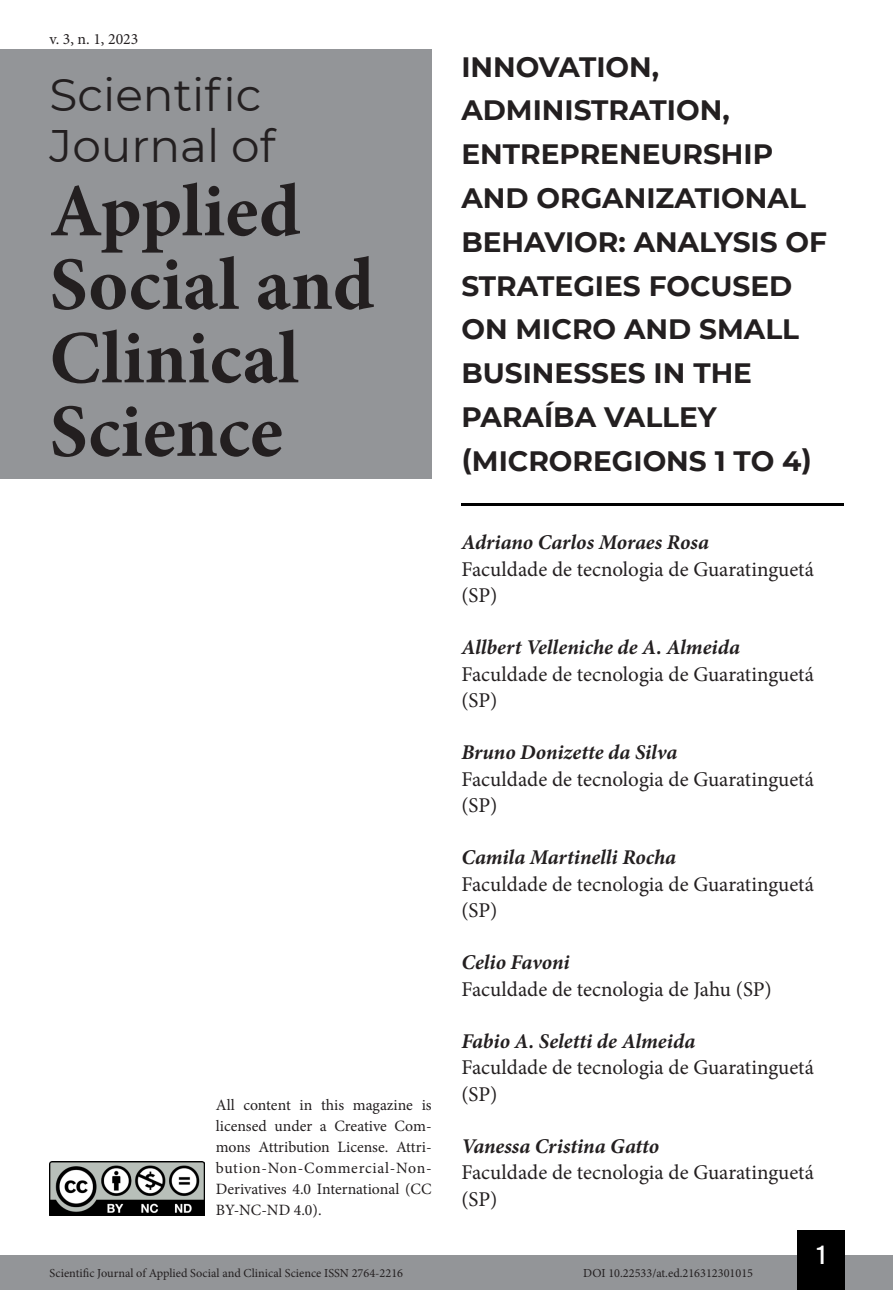
<style>
.page{position:relative;width:893px;height:1290px;background:#fff}
.page>*{position:absolute;margin:0;border:0;box-sizing:border-box;transform-origin:0 0}
.t1{font:700 75.25px/73.5px "Minion Pro";color:#231f20}
.t2{font:45.5px/50.8px "Montserrat";color:#231f20}
.Título_Artigo{font:700 28px/43.8px "Montserrat";color:#231f20}
.t3{font:26.25px "Bebas Kai";color:#fff}
.Infos_autor{font:21px/26.2px "Minion Pro";color:#231f20}
.NOME_AUTOR{font:italic 700 21px "Minion Pro";letter-spacing:-.005em;color:#231f20}
.t4{font:15.75px/21px "Minion Pro";color:#231f20;text-align:justify}
.t5{font:12.25px "Minion Pro";color:#231f20}
</style>
<div class="page">
<div style="left:0;top:1255px;width:893px;height:35px;background:#939598"></div>
<div style="left:797px;top:1230px;width:48px;height:60px;background:#000"></div>
<img style="left:50px;top:1161px;width:154px;height:54px">
<div style="left:0;top:50px;width:432px;height:429px;background:#939598"></div>
<hr style="left:461px;top:504px;width:382px;height:2px;background:#000">
<p class="t4" style="left:50px;top:28px;width:90px">v. 3, n. 1, 2023</p>
<h2 class="t2" style="left:50px;top:68px;width:227px">Scientific<br>Journal of</h2>
<h1 class="t1" style="left:50px;top:174px;width:326px">Applied<br>Social and<br>Clinical<br>Science</h1>
<p class="t4" style="left:216px;top:1095px;width:217px">All content in this magazine is licensed under a Creative Com&shy;mons Attribution License. Attri&shy;bution-Non-Commercial-Non-Derivatives 4.0 International (CC BY-NC-ND 4.0).</p>
<p class="Título_Artigo" style="left:461px;top:43px;width:367px">INNOVATION,<br>ADMINISTRATION,<br>ENTREPRENEURSHIP<br>AND ORGANIZATIONAL<br>BEHAVIOR: ANALYSIS OF<br>STRATEGIES FOCUSED<br>ON MICRO AND SMALL<br>BUSINESSES IN THE<br>PARAÍBA VALLEY (MICROREGIONS 1 TO 4)</p>
<p class="NOME_AUTOR" style="left:461px;top:528px;width:249px">Adriano Carlos Moraes Rosa</p>
<p class="Infos_autor" style="left:461px;top:556px;width:354px">Faculdade de tecnologia de Guaratinguetá (SP)</p>
<p class="NOME_AUTOR" style="left:461px;top:633px;width:280px">Allbert Velleniche de A. Almeida</p>
<p class="Infos_autor" style="left:461px;top:661px;width:354px">Faculdade de tecnologia de Guaratinguetá (SP)</p>
<p class="NOME_AUTOR" style="left:461px;top:738px;width:218px">Bruno Donizette da Silva</p>
<p class="Infos_autor" style="left:461px;top:766px;width:354px">Faculdade de tecnologia de Guaratinguetá (SP)</p>
<p class="NOME_AUTOR" style="left:461px;top:843px;width:216px">Camila Martinelli Rocha</p>
<p class="Infos_autor" style="left:461px;top:871px;width:354px">Faculdade de tecnologia de Guaratinguetá (SP)</p>
<p class="NOME_AUTOR" style="left:461px;top:948px;width:110px">Celio Favoni</p>
<p class="Infos_autor" style="left:461px;top:976px;width:312px">Faculdade de tecnologia de Jahu (SP)</p>
<p class="NOME_AUTOR" style="left:461px;top:1026px;width:235px">Fabio A. Seletti de Almeida</p>
<p class="Infos_autor" style="left:461px;top:1054px;width:354px">Faculdade de tecnologia de Guaratinguetá (SP)</p>
<p class="NOME_AUTOR" style="left:461px;top:1131px;width:199px">Vanessa Cristina Gatto</p>
<p class="Infos_autor" style="left:461px;top:1159px;width:354px">Faculdade de tecnologia de Guaratinguetá (SP)</p>
<p class="t3" style="left:817px;top:1241px;width:10px">1</p>
<p class="t5" style="left:50px;top:1265px;width:355px">Scientific Journal of Applied Social and Clinical Science ISSN 2764-2216</p>
<p class="t5" style="left:583px;top:1265px;width:171px">DOI 10.22533/at.ed.216312301015</p>
</div>
